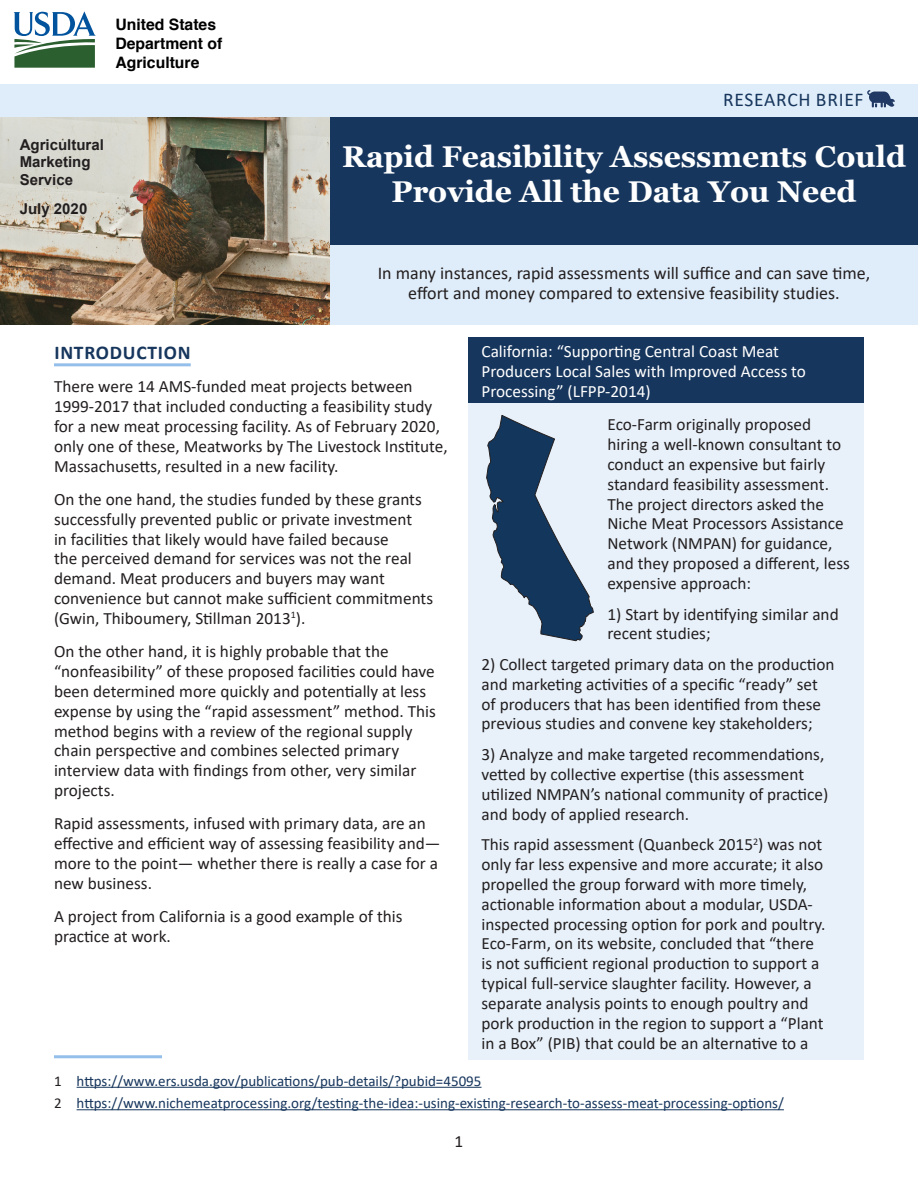
<style>
.page{position:relative;width:918px;height:1188px;background:#fff}
.page>*{position:absolute;margin:0;border:0;box-sizing:border-box;transform-origin:0 0}
.Heading_1{font:700 30px/34.5px "Georgia";color:#fff;text-align:center}
.Pub_Category{font:19.5px "Calibri";letter-spacing:.04em;color:#17365d}
.Heading_2{font:700 19.5px "Calibri";letter-spacing:.04em;color:#17365d}
.Summary_box{font:18px/20.7px "Calibri";color:#231f20;text-align:center}
.Color_Block_1{font:17.25px/19.8px "Calibri";color:#231f20}
.Heading_3{font:17.25px/19.8px "Calibri";color:#fff}
.t1{font:700 15.75px/18.9px "Helvetica";color:#000}
.Footnote_text{font:15px "Calibri";color:#17365d}
.AMS_and_date{font:700 15px "Arial";color:#231f20}
.s1{color:#231f20}
</style>
<div class="page">
<svg style="left:14px;top:11px;width:82px;height:57px"></svg>
<img style="left:0;top:117px;width:330px;height:207px">
<div style="left:0;top:84px;width:918px;height:33px;background:#dfecf9"></div>
<svg style="left:867px;top:90px;width:28px;height:17px"></svg>
<div style="left:330px;top:117px;width:588px;height:132px;background:#17365d"></div>
<div style="left:330px;top:245px;width:588px;height:79px;background:#dfecf9"></div>
<hr style="left:54px;top:363px;width:137px;height:3px;background:#94bfea">
<hr style="left:54px;top:1055px;width:108px;height:3px;background:#94bfea">
<hr style="left:77px;top:1087px;width:405px;height:1px;background:#17365d">
<hr style="left:77px;top:1109px;width:707px;height:1px;background:#17365d">
<div style="left:468px;top:337px;width:396px;height:71px;background:#17365d"></div>
<div style="left:468px;top:404px;width:396px;height:196px;background:#e8f1fa"></div>
<div style="left:468px;top:593px;width:396px;height:57px;background:#e8f1fa"></div>
<div style="left:468px;top:644px;width:396px;height:97px;background:#e8f1fa"></div>
<div style="left:468px;top:734px;width:396px;height:97px;background:#e8f1fa"></div>
<div style="left:468px;top:824px;width:396px;height:236px;background:#e8f1fa"></div>
<svg style="left:486px;top:415px;width:108px;height:226px"></svg>
<p class="t1" style="left:115px;top:15px;width:108px">United States<br>Department of<br>Agriculture</p>
<p class="AMS_and_date" style="left:20px;top:134px;width:86px">Agricultural</p>
<p class="AMS_and_date" style="left:20px;top:152px;width:72px">Marketing</p>
<p class="AMS_and_date" style="left:20px;top:169px;width:55px">Service</p>
<p class="AMS_and_date" style="left:20px;top:198px;width:69px">July 2020</p>
<p class="Pub_Category" style="left:723px;top:86px;width:142px">RESEARCH BRIEF</p>
<h1 class="Heading_1" style="left:342px;top:140px;width:565px">Rapid Feasibility Assessments Could<br>Provide All the Data You Need</h1>
<p class="Summary_box" style="left:378px;top:262px;width:494px">In many instances, rapid assessments will suffice and can save time, effort and money compared to extensive feasibility studies.</p>
<p class="Heading_2" style="left:54px;top:339px;width:138px">INTRODUCTION</p>
<p class="Color_Block_1" style="left:54px;top:376px;width:395px">There were 14 AMS-funded meat projects between 1999-2017 that included conducting a feasibility study for a new meat processing facility. As of February 2020, only one of these, Meatworks by The Livestock Institute, Massachusetts, resulted in a new facility.</p>
<p class="Color_Block_1" style="left:54px;top:489px;width:381px">On the one hand, the studies funded by these grants successfully prevented public or private investment<br>in facilities that likely would have failed because<br>the perceived demand for services was not the real demand. Meat producers and buyers may want convenience but cannot make sufficient commitments (Gwin, Thiboumery, Stillman 2013<sup>1</sup>).</p>
<p class="Color_Block_1" style="left:54px;top:641px;width:383px">On the other hand, it is highly probable that the “nonfeasibility” of these proposed facilities could have been determined more quickly and potentially at less expense by using the “rapid assessment” method. This method begins with a review of the regional supply chain perspective and combines selected primary interview data with findings from other, very similar projects.</p>
<p class="Color_Block_1" style="left:54px;top:813px;width:388px">Rapid assessments, infused with primary data, are an effective and efficient way of assessing feasibility and— more to the point— whether there is really a case for a new business.</p>
<p class="Color_Block_1" style="left:54px;top:906px;width:350px">A project from California is a good example of this practice at work.</p>
<p class="Heading_3" style="left:482px;top:341px;width:326px">California: “Supporting Central Coast Meat<br>Producers Local Sales with Improved Access to<br>Processing” (LFPP-2014)</p>
<p class="Color_Block_1" style="left:608px;top:414px;width:244px">Eco-Farm originally proposed hiring a well-known consultant to conduct an expensive but fairly standard feasibility assessment.<br>The project directors asked the<br>Niche Meat Processors Assistance<br>Network (NMPAN) for guidance, and they proposed a different, less expensive approach:</p>
<p class="Color_Block_1" style="left:608px;top:603px;width:233px">1) Start by identifying similar and recent studies;</p>
<p class="Color_Block_1" style="left:482px;top:654px;width:355px">2) Collect targeted primary data on the production and marketing activities of a specific “ready” set of producers that has been identified from these previous studies and convene key stakeholders;</p>
<p class="Color_Block_1" style="left:482px;top:744px;width:348px">3) Analyze and make targeted recommendations, vetted by collective expertise (this assessment utilized NMPAN’s national community of practice) and body of applied research.</p>
<p class="Color_Block_1" style="left:482px;top:834px;width:346px">This rapid assessment (Quanbeck 2015<sup>2</sup>) was not only far less expensive and more accurate; it also propelled the group forward with more timely, actionable information about a modular, USDA&shy;inspected processing option for pork and poultry.<br>Eco-Farm, on its website, concluded that “there is not sufficient regional production to support a typical full-service slaughter facility. However, a separate analysis points to enough poultry and pork production in the region to support a “Plant in a Box” (PIB) that could be an alternative to a</p>
<p class="Footnote_text" style="left:54px;top:1070px;width:429px"><span class="s1">1</span> https://www.ers.usda.gov/publications/pub-details/?pubid=45095</p>
<p class="Footnote_text" style="left:54px;top:1093px;width:731px"><span class="s1">2</span> https://www.nichemeatprocessing.org/testing-the-idea:-using-existing-research-to-assess-meat-processing-options/</p>
<p class="Color_Block_1" style="left:455px;top:1131px;width:10px">1</p>
</div>
